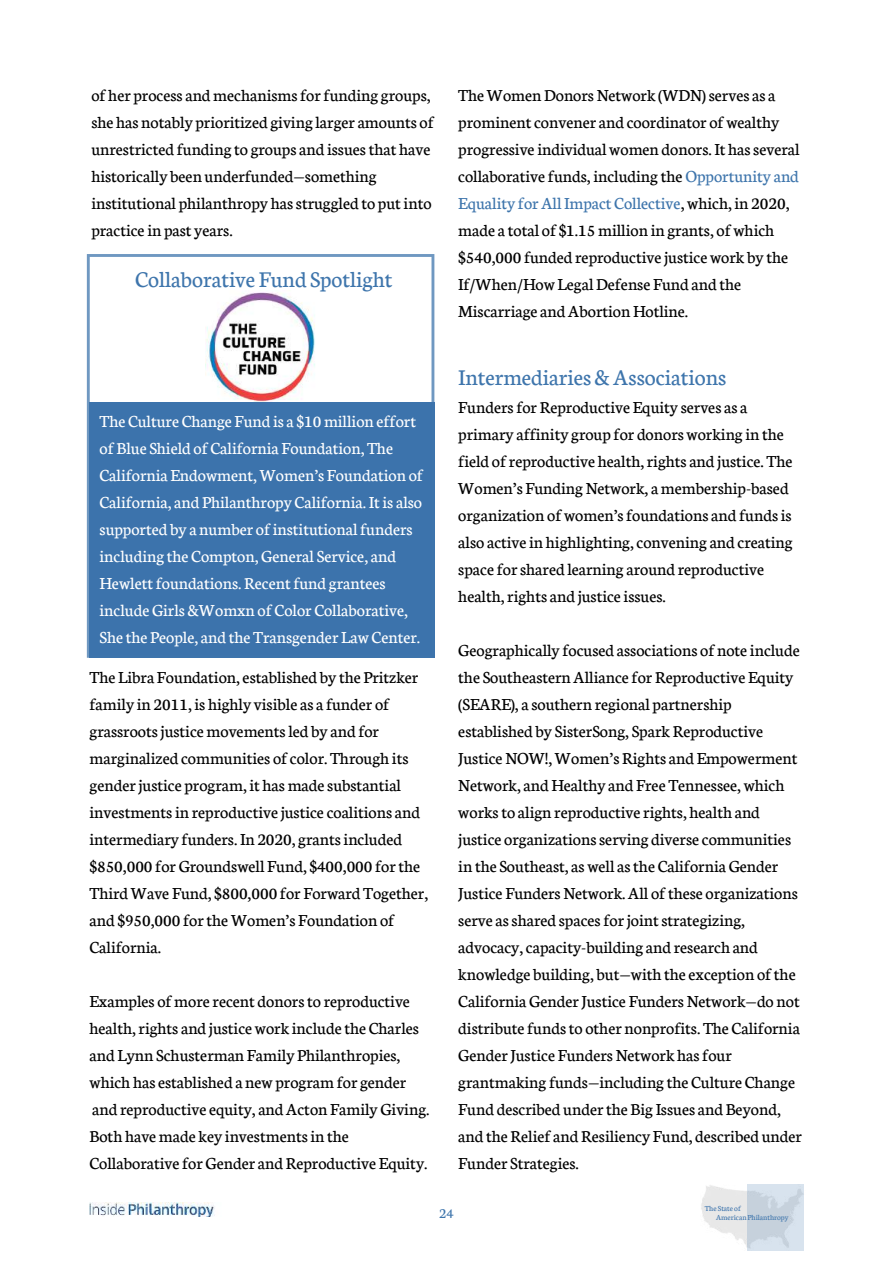
<style>
.page{position:relative;width:893px;height:1264px;background:#fff}
.page>*{position:absolute;margin:0;border:0;box-sizing:border-box;transform-origin:0 0}
.t1{font:24px "Neuton";color:#3e75ac}
.t2{font:18px/27px "Neuton";color:#000}
.t3{font:18px/27px "Neuton";color:#fff}
.t4{font:15px "Neuton";color:#3e75ac}
.t5{font:8.25px "Neuton";color:#3e75ac}
.t6{font:8.25px "Neuton";color:#3c73ac}
.s1{color:#3e75ac}
</style>
<div class="page">
<img style="left:89px;top:1202px;width:126px;height:14px">
<img style="left:701px;top:1184px;width:103px;height:66px">
<div style="left:747px;top:1184px;width:56px;height:66px;background:linear-gradient(to right,#c8d3de,#d4dfea)"></div>
<svg style="left:87px;top:254px;width:347px;height:403px;fill:#3c73ac"></svg>
<p class="t2" style="left:91px;top:80px;width:344px">of her process and mechanisms for funding groups, she has notably prioritized giving larger amounts of unrestricted funding to groups and issues that have historically been underfunded—something institutional philanthropy has struggled to put into practice in past years.</p>
<p class="t2" style="left:458px;top:80px;width:343px">The Women Donors Network (WDN) serves as a prominent convener and coordinator of wealthy progressive individual women donors. It has several collaborative funds, including the <span class="s1">Opportunity and Equality for All Impact Collective</span>, which, in 2020, made a total of $1.15 million in grants, of which $540,000 funded reproductive justice work by the If/When/How Legal Defense Fund and the Miscarriage and Abortion Hotline.</p>
<h1 class="t1" style="left:135px;top:262px;width:259px">Collaborative Fund Spotlight</h1>
<p class="t3" style="left:99px;top:406px;width:325px">The Culture Change Fund is a $10 million effort of Blue Shield of California Foundation, The California Endowment, Women’s Foundation of California, and Philanthropy California. It is also supported by a number of institutional funders including the Compton, General Service, and Hewlett foundations. Recent fund grantees include Girls &amp;Womxn of Color Collaborative, She the People, and the Transgender Law Center.</p>
<p class="t2" style="left:89px;top:662px;width:340px">The Libra Foundation, established by the Pritzker family in 2011, is highly visible as a funder of grassroots justice movements led by and for marginalized communities of color. Through its gender justice program, it has made substantial investments in reproductive justice coalitions and intermediary funders. In 2020, grants included $850,000 for Groundswell Fund, $400,000 for the Third Wave Fund, $800,000 for Forward Together, and $950,000 for the Women’s Foundation of California.</p>
<p class="t2" style="left:89px;top:986px;width:341px">Examples of more recent donors to reproductive health, rights and justice work include the Charles and Lynn Schusterman Family Philanthropies, which has established a new program for gender and reproductive equity, and Acton Family Giving.<br>Both have made key investments in the Collaborative for Gender and Reproductive Equity.</p>
<h1 class="t1" style="left:458px;top:360px;width:269px">Intermediaries&amp;Associations</h1>
<p class="t2" style="left:458px;top:393px;width:336px">Funders for Reproductive Equity serves as a primary affinity group for donors working in the field of reproductive health, rights and justice. The Women’s Funding Network, a membership-based organization of women’s foundations and funds is also active in highlighting, convening and creating space for shared learning around reproductive health, rights and justice issues.</p>
<p class="t2" style="left:458px;top:635px;width:345px">Geographically focused associations of note include the Southeastern Alliance for Reproductive Equity (SEARE), a southern regional partnership established by SisterSong, Spark Reproductive Justice NOW!, Women’s Rights and Empowerment Network, and Healthy and Free Tennessee, which works to align reproductive rights, health and justice organizations serving diverse communities in the Southeast, as well as the California Gender Justice Funders Network. All of these organizations serve as shared spaces for joint strategizing, advocacy, capacity-building and research and knowledge building, but—with the exception of the California Gender Justice Funders Network—do not distribute funds to other nonprofits. The California Gender Justice Funders Network has four grantmaking funds—including the Culture Change Fund described under the Big Issues and Beyond, and the Relief and Resiliency Fund, described under Funder Strategies.</p>
<p class="t4" style="left:439px;top:1202px;width:16px">24</p>
<p class="t6" style="left:704px;top:1202px;width:37px">The State of</p>
<p class="t5" style="left:716px;top:1211px;width:74px">AmericanPhilanthropy</p>
</div>
